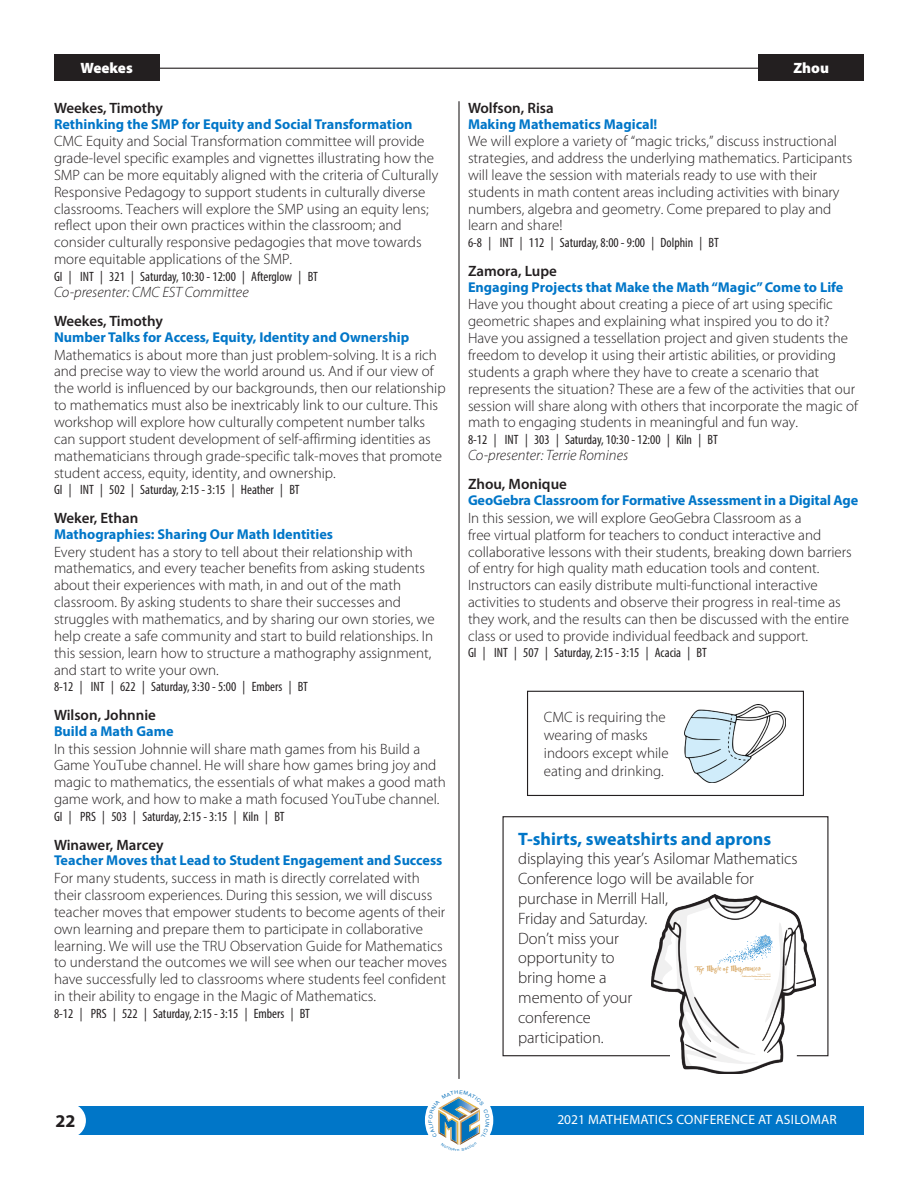
<style>
.page{position:relative;width:918px;height:1188px;background:#fff}
.page>*{position:absolute;margin:0;border:0;box-sizing:border-box;transform-origin:0 0}
.t1{font:700 18px "Myriad Pro";color:#0076c8}
.t2{font:700 18px "Myriad Pro";color:#231f20}
.t3{font:300 16.5px/19.8px "Myriad Pro";letter-spacing:-.01em;color:#231f20}
.AlphaSec__Session_De{font:300 15px/16.8px "Myriad Pro";color:#231f20}
.AlphaSec__Speaker_Ti{font:600 15px "Myriad Pro";color:#231f20}
.Box_Headers{font:300 15px/18px "Myriad Pro";color:#231f20}
.AlphaSec__CoPresente{font:italic 300 15px "Myriad Pro";color:#231f20}
.Speaker_page_header{font:900 15px "Myriad Pro";color:#fff}
.AlphaSec__Topic{font:700 14.25px "Myriad Pro";color:#0076c8}
.AlphaSec__GrdLvl_Ses{font:condensed 13.5px "Myriad Pro";color:#231f20}
.t4{font:13.5px "Myriad Pro";letter-spacing:.02em;color:#fff}
.t5{font:5.1px "Parry Hotter";color:#d49f54;scale:1.2 1}
.t6{font:4.95px "Helvetica";color:#1074bc;scale:1.1 1}
.t7{font:700 1.95px/2.4px "Nexa";color:#d49f54;text-align:right}
.s1{font-weight:300}
</style>
<div class="page">
<div style="left:68px;top:1106px;width:796px;height:28px;background:#0076c8"></div>
<div style="left:51px;top:1103px;width:35px;height:35px;background:#fff;border-radius:50%"></div>
<div style="left:425px;top:1086px;width:68px;height:68px;background:#fff;border-radius:50%"></div>
<hr style="left:458px;top:101px;width:2px;height:978px;background:#231f20">
<hr style="left:54px;top:68px;width:810px;height:1px;background:#231f20">
<div style="left:54px;top:54px;width:105px;height:27px;background:#231f20"></div>
<div style="left:759px;top:54px;width:105px;height:27px;background:#231f20"></div>
<div style="left:503px;top:816px;width:325px;height:240px;border:1px solid #231f20"></div>
<img style="left:652px;top:894px;width:163px;height:179px">
<svg style="left:717px;top:935px;width:56px;height:35px"></svg>
<div style="left:527px;top:691px;width:277px;height:105px;border:1px solid #231f20"></div>
<img style="left:684px;top:705px;width:102px;height:77px">
<svg style="left:438px;top:1096px;width:43px;height:49px"></svg>
<p class="Speaker_page_header" style="left:81px;top:60px;width:54px">Weekes</p>
<p class="Speaker_page_header" style="left:793px;top:60px;width:37px">Zhou</p>
<p class="AlphaSec__Speaker_Ti" style="left:54px;top:98px;width:111px">Weekes, Timothy</p>
<p class="AlphaSec__Topic" style="left:54px;top:114px;width:360px">Rethinking the SMP for Equity and Social Transformation</p>
<p class="AlphaSec__Session_De" style="left:54px;top:133px;width:386px">CMC Equity and Social Transformation committee will provide grade-level specific examples and vignettes illustrating how the SMP can be more equitably aligned with the criteria of Culturally Responsive Pedagogy to support students in culturally diverse classrooms. Teachers will explore the SMP using an equity lens; reflect upon their own practices within the classroom; and consider culturally responsive pedagogies that move towards more equitable applications of the SMP.</p>
<p class="AlphaSec__GrdLvl_Ses" style="left:54px;top:268px;width:265px">GI | INT | 321 | Saturday, 10:30 - 12:00 | Afterglow | BT</p>
<p class="AlphaSec__CoPresente" style="left:54px;top:284px;width:196px">Co-presenter: CMC EST Committee</p>
<p class="AlphaSec__Speaker_Ti" style="left:54px;top:312px;width:111px">Weekes, Timothy</p>
<p class="AlphaSec__Topic" style="left:54px;top:328px;width:357px">Number Talks for Access, Equity, Identity and Ownership</p>
<p class="AlphaSec__Session_De" style="left:54px;top:346px;width:393px">Mathematics is about more than just problem-solving. It is a rich and precise way to view the world around us. And if our view of the world is influenced by our backgrounds, then our relationship to mathematics must also be inextricably link to our culture. This workshop will explore how culturally competent number talks can support student development of self-affirming identities as mathematicians through grade-specific talk-moves that promote student access, equity, identity, and ownership.</p>
<p class="AlphaSec__GrdLvl_Ses" style="left:54px;top:482px;width:247px">GI | INT | 502 | Saturday, 2:15 - 3:15 | Heather | BT</p>
<p class="AlphaSec__Speaker_Ti" style="left:54px;top:509px;width:86px">Weker, Ethan</p>
<p class="AlphaSec__Topic" style="left:54px;top:525px;width:281px">Mathographies: Sharing Our Math Identities</p>
<p class="AlphaSec__Session_De" style="left:54px;top:543px;width:382px">Every student has a story to tell about their relationship with mathematics, and every teacher benefits from asking students about their experiences with math, in and out of the math classroom. By asking students to share their successes and struggles with mathematics, and by sharing our own stories, we help create a safe community and start to build relationships. In this session, learn how to structure a mathography assignment, and start to write your own.</p>
<p class="AlphaSec__GrdLvl_Ses" style="left:54px;top:679px;width:256px">8-12 | INT | 622 | Saturday, 3:30 - 5:00 | Embers | BT</p>
<p class="AlphaSec__Speaker_Ti" style="left:54px;top:706px;width:104px">Wilson, Johnnie</p>
<p class="AlphaSec__Topic" style="left:54px;top:722px;width:121px">Build a Math Game</p>
<p class="AlphaSec__Session_De" style="left:54px;top:740px;width:393px">In this session Johnnie will share math games from his Build a Game YouTube channel. He will share how games bring joy and magic to mathematics, the essentials of what makes a good math game work, and how to make a math focused YouTube channel.</p>
<p class="AlphaSec__GrdLvl_Ses" style="left:54px;top:808px;width:232px">GI | PRS | 503 | Saturday, 2:15 - 3:15 | Kiln | BT</p>
<p class="AlphaSec__Speaker_Ti" style="left:54px;top:835px;width:111px">Winawer, Marcey</p>
<p class="AlphaSec__Topic" style="left:54px;top:851px;width:390px">Teacher Moves that Lead to Student Engagement and Success</p>
<p class="AlphaSec__Session_De" style="left:54px;top:870px;width:395px">For many students, success in math is directly correlated with their classroom experiences. During this session, we will discuss teacher moves that empower students to become agents of their own learning and prepare them to participate in collaborative learning. We will use the TRU Observation Guide for Mathematics to understand the outcomes we will see when our teacher moves have successfully led to classrooms where students feel confident in their ability to engage in the Magic of Mathematics.</p>
<p class="AlphaSec__GrdLvl_Ses" style="left:54px;top:1005px;width:258px">8-12 | PRS | 522 | Saturday, 2:15 - 3:15 | Embers | BT</p>
<p class="AlphaSec__Speaker_Ti" style="left:468px;top:98px;width:87px">Wolfson, Risa</p>
<p class="AlphaSec__Topic" style="left:468px;top:114px;width:191px">Making Mathematics Magical!</p>
<p class="AlphaSec__Session_De" style="left:468px;top:133px;width:386px">We will explore a variety of “magic tricks,” discuss instructional strategies, and address the underlying mathematics. Participants will leave the session with materials ready to use with their students in math content areas including activities with binary numbers, algebra and geometry. Come prepared to play and learn and share!</p>
<p class="AlphaSec__GrdLvl_Ses" style="left:468px;top:234px;width:252px">6-8 | INT | 112 | Saturday, 8:00 - 9:00 | Dolphin | BT</p>
<p class="AlphaSec__Speaker_Ti" style="left:468px;top:261px;width:91px">Zamora, Lupe</p>
<p class="AlphaSec__Topic" style="left:468px;top:278px;width:377px">Engaging Projects that Make the Math “Magic” Come to Life</p>
<p class="AlphaSec__Session_De" style="left:468px;top:296px;width:392px">Have you thought about creating a piece of art using specific geometric shapes and explaining what inspired you to do it?<br>Have you assigned a tessellation project and given students the freedom to develop it using their artistic abilities, or providing students a graph where they have to create a scenario that represents the situation? These are a few of the activities that our session will share along with others that incorporate the magic of math to engaging students in meaningful and fun way.</p>
<p class="AlphaSec__GrdLvl_Ses" style="left:468px;top:431px;width:251px">8-12 | INT | 303 | Saturday, 10:30 - 12:00 | Kiln | BT</p>
<p class="AlphaSec__CoPresente" style="left:468px;top:447px;width:162px">Co-presenter: Terrie Romines</p>
<p class="AlphaSec__Speaker_Ti" style="left:468px;top:475px;width:100px">Zhou, Monique</p>
<p class="AlphaSec__Topic" style="left:468px;top:491px;width:392px">GeoGebra Classroom for Formative Assessment in a Digital Age</p>
<p class="AlphaSec__Session_De" style="left:468px;top:510px;width:385px">In this session, we will explore GeoGebra Classroom as a<br>free virtual platform for teachers to conduct interactive and collaborative lessons with their students, breaking down barriers of entry for high quality math education tools and content.<br>Instructors can easily distribute multi-functional interactive activities to students and observe their progress in real-time as they work, and the results can then be discussed with the entire class or used to provide individual feedback and support.</p>
<p class="AlphaSec__GrdLvl_Ses" style="left:468px;top:645px;width:240px">GI | INT | 507 | Saturday, 2:15 - 3:15 | Acacia | BT</p>
<p class="Box_Headers" style="left:544px;top:708px;width:126px">CMC is requiring the wearing of masks indoors except while eating and drinking.</p>
<p class="t1" style="left:518px;top:827px;width:254px">T-shirts, sweatshirts and aprons</p>
<p class="t3" style="left:518px;top:849px;width:281px">displaying this year’s Asilomar Mathematics<br>Conference logo will be available for purchase in Merrill Hall,<br>Friday and Saturday.</p>
<p class="t3" style="left:518px;top:928px;width:102px">Don’t miss your</p>
<p class="t3" style="left:518px;top:948px;width:98px">opportunity to</p>
<p class="t3" style="left:518px;top:968px;width:90px">bring home a</p>
<p class="t3" style="left:518px;top:988px;width:116px">memento of your</p>
<p class="t3" style="left:518px;top:1008px;width:74px">conference</p>
<p class="t3" style="left:518px;top:1027px;width:87px">participation.</p>
<p class="t5" style="left:695px;top:965px;width:56px">The Mag c of Mathematics</p>
<p class="t7" style="left:742px;top:973px;width:30px"><span class="s1">Asilomar 2021<br></span>California Mathematics Council<br><span class="s1">Northern Section</span></p>
<p class="t2" style="left:55px;top:1109px;width:21px">22</p>
<p class="t4" style="left:557px;top:1111px;width:281px">2021 MATHEMATICS CONFERENCE AT ASILOMAR</p>
<p class="t6" style="left:491px;top:1119px;width:5px;rotate:90deg">U</p>
</div>
